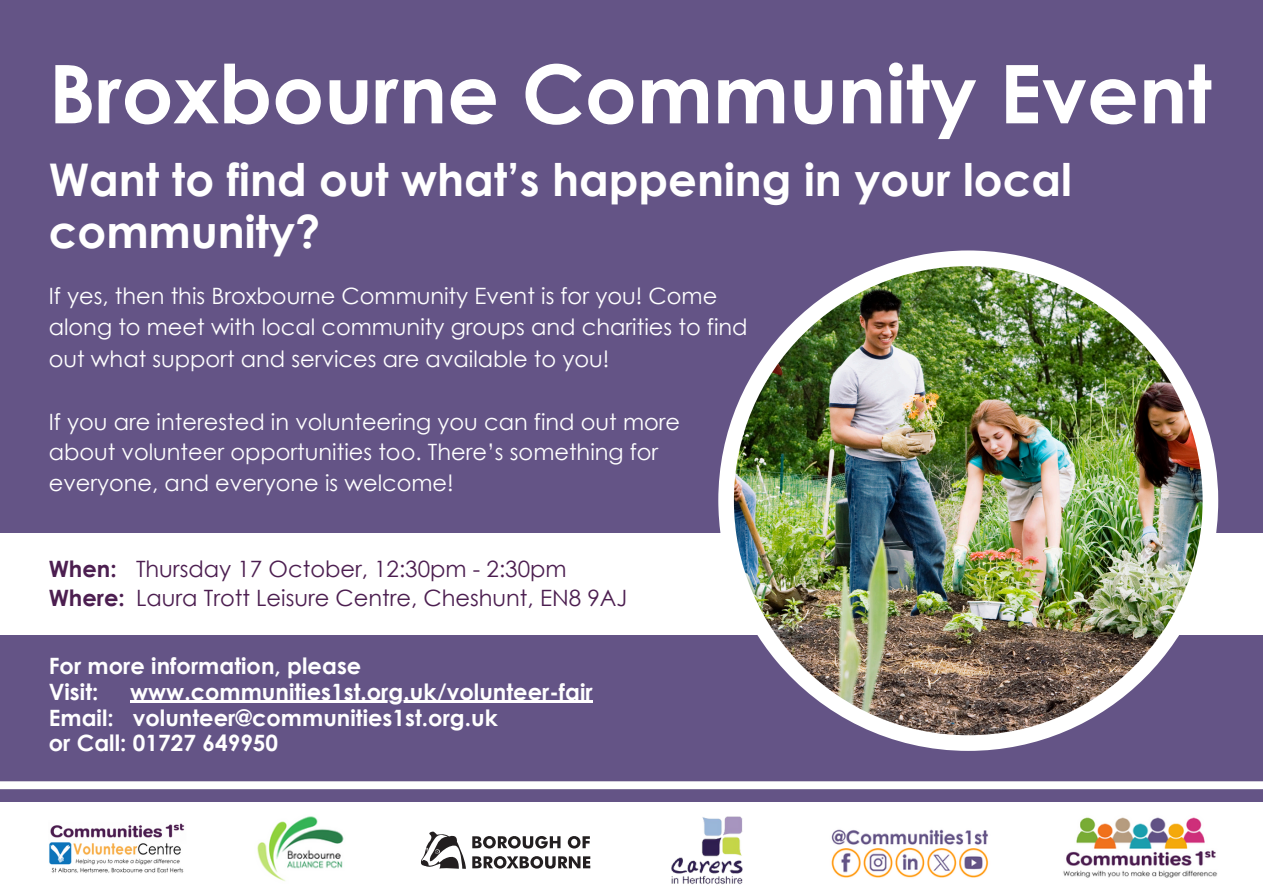
<style>
.page{position:relative;width:1263px;height:894px;background:#fff}
.page>*{position:absolute;margin:0;border:0;box-sizing:border-box;transform-origin:0 0}
.t1{font:700 81px "Century Gothic";color:#fff}
.t2{font:700 45px/51.8px "Century Gothic";color:#fff}
.t3{font:22.5px/31.5px "Century Gothic";color:#fff}
.t4{font:700 22.5px/25.8px "Century Gothic";color:#fff}
.t5{font:22.5px "Century Gothic";color:#4c1e50}
.t6{font:700 22.5px "Century Gothic";color:#4c1e50}
</style>
<div class="page">
<div style="left:0;top:0;width:1263px;height:893px;background:#645486"></div>
<div style="left:0;top:781px;width:1263px;height:8px;background:#fff"></div>
<div style="left:0;top:532px;width:1263px;height:102px;background:#fff"></div>
<svg style="left:718px;top:250px;width:500px;height:500px"></svg>
<img style="left:734px;top:266px;width:469px;height:469px;border-radius:50%">
<div style="left:0;top:801px;width:1263px;height:92px;background:#fff"></div>
<img style="left:1063px;top:817px;width:155px;height:61px">
<img style="left:257px;top:816px;width:87px;height:65px">
<img style="left:49px;top:823px;width:136px;height:50px">
<svg style="left:421px;top:831px;width:169px;height:37px"></svg>
<img style="left:671px;top:816px;width:72px;height:69px">
<img style="left:831px;top:829px;width:158px;height:49px">
<hr style="left:130px;top:700px;width:463px;height:2px;background:#fff">
<p class="t1" style="left:49px;top:42px;width:1164px">Broxbourne Community Event</p>
<h3 class="t2" style="left:49px;top:152px;width:1025px">Want to find out what’s happening in your local community?</h3>
<p class="t3" style="left:49px;top:279px;width:700px">If yes, then this Broxbourne Community Event is for you! Come along to meet with local community groups and charities to find out what support and services are available to you!</p>
<p class="t3" style="left:49px;top:406px;width:633px;line-height:30.3px">If you are interested in volunteering you can find out more about volunteer opportunities too. There’s something for everyone, and everyone is welcome!</p>
<p class="t6" style="left:49px;top:554px;width:69px">When:</p>
<p class="t6" style="left:49px;top:583px;width:77px">Where:</p>
<p class="t5" style="left:136px;top:554px;width:432px">Thursday 17 October, 12:30pm - 2:30pm</p>
<p class="t5" style="left:136px;top:583px;width:493px">Laura Trott Leisure Centre, Cheshunt, EN8 9AJ</p>
<p class="t4" style="left:49px;top:651px;width:314px">For more information, please<br>Visit:</p>
<p class="t4" style="left:49px;top:677px;width:545px;text-indent:81px">www.communities1st.org.uk/volunteer-fair<br>Email: volunteer@communities1st.org.uk<br>or Call: 01727 649950</p>
</div>
